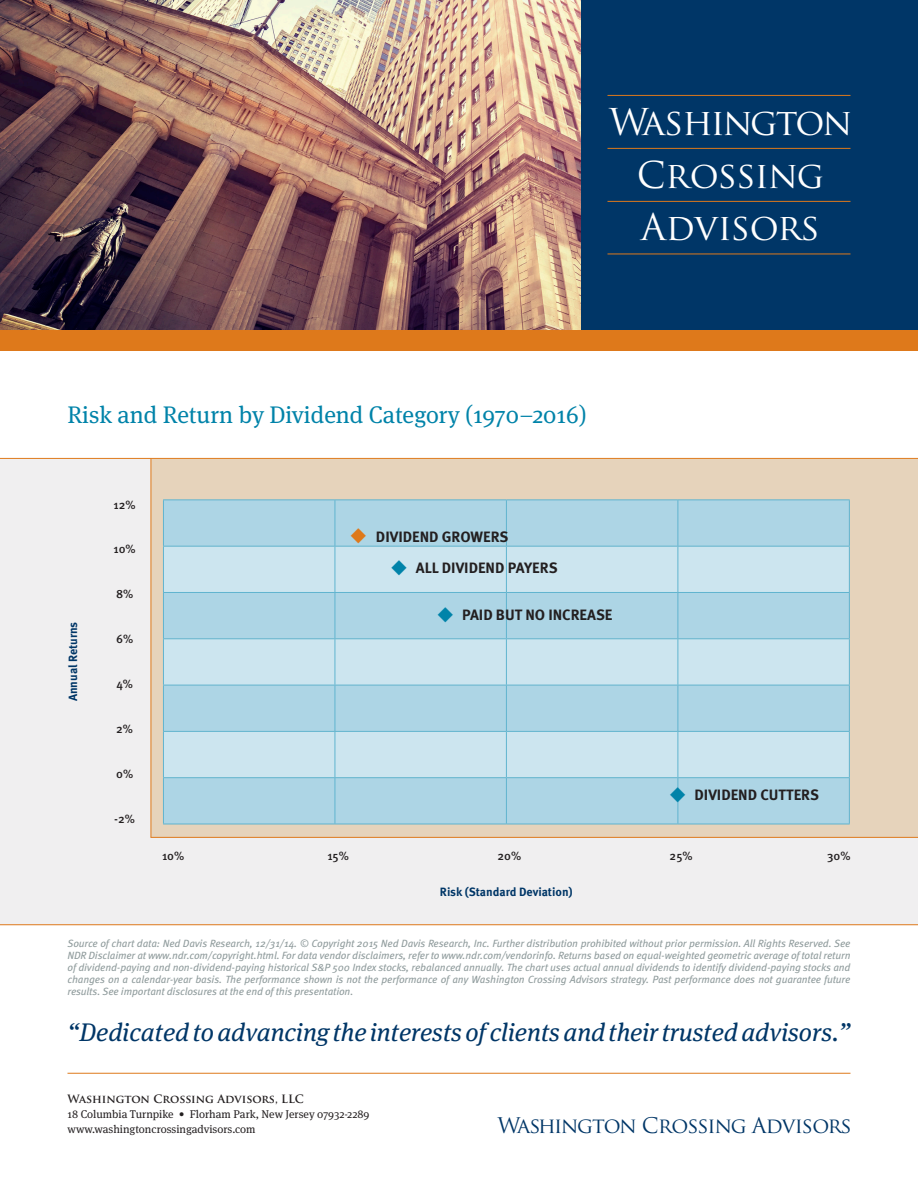
<style>
.page{position:relative;width:918px;height:1188px;background:#fff}
.page>*{position:absolute;margin:0;border:0;box-sizing:border-box;transform-origin:0 0}
.t1{font:36px "Trajan Pro";letter-spacing:-.025em;color:#fff}
.t2{font:36px "Trajan Pro";letter-spacing:-.065em;color:#fff}
.t3{font:italic 25.5px "Meta Serif OT";color:#003667}
.t4{font:24px "Meta Serif OT";color:#0083a9}
.t5{font:21px "Trajan Pro";letter-spacing:-.05em;color:#003667}
.t6{font:700 15px "Meta OT";color:#231f20}
.t7{font:700 12px "Meta OT";color:#003667}
.t8{font:500 12px "Meta OT";color:#231f20}
.t9{font:11.25px "Meta Serif OT";color:#231f20}
.t10{font:700 11.25px "Trajan Pro";color:#231f20}
.t11{font:italic 10.5px/12px "Meta OT";letter-spacing:-.01em;color:#909c9d;text-align:justify}
.s1{color:#de791b}
.s2{color:#0083a9}
</style>
<div class="page">
<div style="left:0;top:459px;width:918px;height:466px;background:#f0eff0"></div>
<div style="left:151px;top:459px;width:767px;height:378px;background:#e6d3bb"></div>
<div style="left:164px;top:501px;width:685px;height:323px;background:#add5e5"></div>
<svg style="left:164px;top:547px;width:685px;height:230px;background:#bfdeea"></svg>
<hr style="left:163px;top:500px;width:172px;height:1px;background:#60b4cf">
<hr style="left:163px;top:500px;width:1px;height:46px;background:#60b4cf">
<hr style="left:335px;top:500px;width:171px;height:1px;background:#60b4cf">
<hr style="left:335px;top:500px;width:1px;height:46px;background:#60b4cf">
<hr style="left:506px;top:500px;width:172px;height:1px;background:#60b4cf">
<hr style="left:506px;top:500px;width:1px;height:46px;background:#60b4cf">
<hr style="left:678px;top:500px;width:172px;height:1px;background:#60b4cf">
<hr style="left:678px;top:500px;width:1px;height:46px;background:#60b4cf">
<hr style="left:849px;top:500px;width:1px;height:46px;background:#60b4cf">
<hr style="left:163px;top:546px;width:172px;height:1px;background:#60b4cf">
<hr style="left:163px;top:547px;width:1px;height:45px;background:#60b4cf">
<hr style="left:335px;top:546px;width:171px;height:1px;background:#60b4cf">
<hr style="left:335px;top:547px;width:1px;height:45px;background:#60b4cf">
<hr style="left:506px;top:546px;width:172px;height:1px;background:#60b4cf">
<hr style="left:506px;top:547px;width:1px;height:45px;background:#60b4cf">
<hr style="left:678px;top:546px;width:172px;height:1px;background:#60b4cf">
<hr style="left:678px;top:547px;width:1px;height:45px;background:#60b4cf">
<hr style="left:849px;top:547px;width:1px;height:45px;background:#60b4cf">
<hr style="left:163px;top:592px;width:172px;height:1px;background:#60b4cf">
<hr style="left:163px;top:593px;width:1px;height:45px;background:#60b4cf">
<hr style="left:335px;top:592px;width:171px;height:1px;background:#60b4cf">
<hr style="left:335px;top:593px;width:1px;height:45px;background:#60b4cf">
<hr style="left:506px;top:592px;width:172px;height:1px;background:#60b4cf">
<hr style="left:506px;top:593px;width:1px;height:45px;background:#60b4cf">
<hr style="left:678px;top:592px;width:172px;height:1px;background:#60b4cf">
<hr style="left:678px;top:593px;width:1px;height:45px;background:#60b4cf">
<hr style="left:849px;top:593px;width:1px;height:45px;background:#60b4cf">
<hr style="left:163px;top:638px;width:172px;height:1px;background:#60b4cf">
<hr style="left:163px;top:639px;width:1px;height:46px;background:#60b4cf">
<hr style="left:335px;top:638px;width:171px;height:1px;background:#60b4cf">
<hr style="left:335px;top:639px;width:1px;height:46px;background:#60b4cf">
<hr style="left:506px;top:638px;width:172px;height:1px;background:#60b4cf">
<hr style="left:506px;top:639px;width:1px;height:46px;background:#60b4cf">
<hr style="left:678px;top:638px;width:172px;height:1px;background:#60b4cf">
<hr style="left:678px;top:639px;width:1px;height:46px;background:#60b4cf">
<hr style="left:849px;top:639px;width:1px;height:46px;background:#60b4cf">
<hr style="left:163px;top:685px;width:172px;height:1px;background:#60b4cf">
<hr style="left:163px;top:685px;width:1px;height:46px;background:#60b4cf">
<hr style="left:335px;top:685px;width:171px;height:1px;background:#60b4cf">
<hr style="left:335px;top:685px;width:1px;height:46px;background:#60b4cf">
<hr style="left:506px;top:685px;width:172px;height:1px;background:#60b4cf">
<hr style="left:506px;top:685px;width:1px;height:46px;background:#60b4cf">
<hr style="left:678px;top:685px;width:172px;height:1px;background:#60b4cf">
<hr style="left:678px;top:685px;width:1px;height:46px;background:#60b4cf">
<hr style="left:849px;top:685px;width:1px;height:46px;background:#60b4cf">
<hr style="left:163px;top:731px;width:172px;height:1px;background:#60b4cf">
<hr style="left:163px;top:732px;width:1px;height:45px;background:#60b4cf">
<hr style="left:335px;top:731px;width:171px;height:1px;background:#60b4cf">
<hr style="left:335px;top:732px;width:1px;height:45px;background:#60b4cf">
<hr style="left:506px;top:731px;width:172px;height:1px;background:#60b4cf">
<hr style="left:506px;top:732px;width:1px;height:45px;background:#60b4cf">
<hr style="left:678px;top:731px;width:172px;height:1px;background:#60b4cf">
<hr style="left:678px;top:732px;width:1px;height:45px;background:#60b4cf">
<hr style="left:849px;top:732px;width:1px;height:45px;background:#60b4cf">
<hr style="left:163px;top:777px;width:172px;height:1px;background:#60b4cf">
<hr style="left:163px;top:778px;width:1px;height:46px;background:#60b4cf">
<hr style="left:335px;top:777px;width:171px;height:1px;background:#60b4cf">
<hr style="left:335px;top:778px;width:1px;height:46px;background:#60b4cf">
<hr style="left:506px;top:777px;width:172px;height:1px;background:#60b4cf">
<hr style="left:506px;top:778px;width:1px;height:46px;background:#60b4cf">
<hr style="left:678px;top:777px;width:172px;height:1px;background:#60b4cf">
<hr style="left:678px;top:778px;width:1px;height:46px;background:#60b4cf">
<hr style="left:849px;top:778px;width:1px;height:46px;background:#60b4cf">
<hr style="left:163px;top:824px;width:172px;height:1px;background:#60b4cf">
<hr style="left:335px;top:824px;width:171px;height:1px;background:#60b4cf">
<hr style="left:506px;top:824px;width:172px;height:1px;background:#60b4cf">
<hr style="left:678px;top:824px;width:172px;height:1px;background:#60b4cf">
<div style="left:580px;top:0;width:338px;height:331px;background:#003667"></div>
<img style="left:0;top:0;width:580px;height:331px">
<div style="left:0;top:331px;width:918px;height:20px;background:#de791b"></div>
<hr style="left:608px;top:148px;width:242px;height:1px;background:#de791b">
<hr style="left:608px;top:201px;width:242px;height:1px;background:#de791b">
<hr style="left:608px;top:95px;width:242px;height:1px;background:#de791b">
<hr style="left:608px;top:254px;width:242px;height:1px;background:#de791b">
<hr style="left:0;top:458px;width:918px;height:1px;background:#de791b">
<hr style="left:151px;top:458px;width:1px;height:380px;background:#de791b">
<hr style="left:0;top:924px;width:918px;height:1px;background:#de791b">
<hr style="left:68px;top:1073px;width:782px;height:1px;background:#de791b">
<hr style="left:151px;top:837px;width:767px;height:1px;background:#de791b">
<p class="t2" style="left:609px;top:99px;width:245px">Washington</p>
<p class="t1" style="left:637px;top:152px;width:189px">Crossing</p>
<p class="t1" style="left:641px;top:204px;width:181px">Advisors</p>
<p class="t4" style="left:68px;top:400px;width:521px">Risk and Return by Dividend Category (1970–2016)</p>
<p class="t7" style="left:65px;top:701px;width:81px;rotate:-90deg">Annual Returns</p>
<p class="t8" style="left:114px;top:497px;width:24px">12%</p>
<p class="t8" style="left:114px;top:542px;width:24px">10%</p>
<p class="t8" style="left:116px;top:587px;width:19px">8%</p>
<p class="t8" style="left:116px;top:632px;width:19px">6%</p>
<p class="t8" style="left:116px;top:677px;width:18px">4%</p>
<p class="t8" style="left:116px;top:722px;width:18px">2%</p>
<p class="t8" style="left:116px;top:766px;width:18px">0%</p>
<p class="t8" style="left:114px;top:811px;width:22px">-2%</p>
<p class="t6" style="left:350px;top:527px;width:160px"><span class="s1">◆</span> DIVIDEND GROWERS</p>
<p class="t6" style="left:391px;top:558px;width:168px"><span class="s2">◆</span> ALL DIVIDEND PAYERS</p>
<p class="t6" style="left:437px;top:605px;width:177px"><span class="s2">◆</span> PAID BUT NO INCREASE</p>
<p class="t6" style="left:670px;top:785px;width:151px"><span class="s2">◆</span> DIVIDEND CUTTERS</p>
<p class="t8" style="left:162px;top:848px;width:24px">10%</p>
<p class="t8" style="left:327px;top:848px;width:23px">15%</p>
<p class="t8" style="left:497px;top:848px;width:25px">20%</p>
<p class="t8" style="left:670px;top:848px;width:25px">25%</p>
<p class="t8" style="left:827px;top:848px;width:25px">30%</p>
<p class="t7" style="left:440px;top:884px;width:134px">Risk (Standard Deviation)</p>
<p class="t11" style="left:68px;top:938px;width:785px">Source of chart data: Ned Davis Research, 12/31/14. © Copyright 2015 Ned Davis Research, Inc. Further distribution prohibited without prior permission. All Rights Reserved. See NDR Disclaimer at www.ndr.com/copyright.html. For data vendor disclaimers, refer to www.ndr.com/vendorinfo. Returns based on equal-weighted geometric average of total return of dividend-paying and non-dividend-paying historical S&amp;P 500 Index stocks, rebalanced annually. The chart uses actual annual dividends to identify dividend-paying stocks and changes on a calendar-year basis. The performance shown is not the performance of any Washington Crossing Advisors strategy. Past performance does not guarantee future results. See important disclosures at the end of this presentation.</p>
<p class="t3" style="left:68px;top:1016px;width:784px">“Dedicated to advancing the interests of clients and their trusted advisors.”</p>
<p class="t10" style="left:68px;top:1092px;width:238px">Washington Crossing Advisors, LLC</p>
<p class="t9" style="left:68px;top:1107px;width:303px">18 Columbia Turnpike • Florham Park, New Jersey 07932-2289</p>
<p class="t9" style="left:68px;top:1122px;width:190px">www.washingtoncrossingadvisors.com</p>
<p class="t5" style="left:497px;top:1112px;width:356px">Washington Crossing Advisors</p>
</div>
